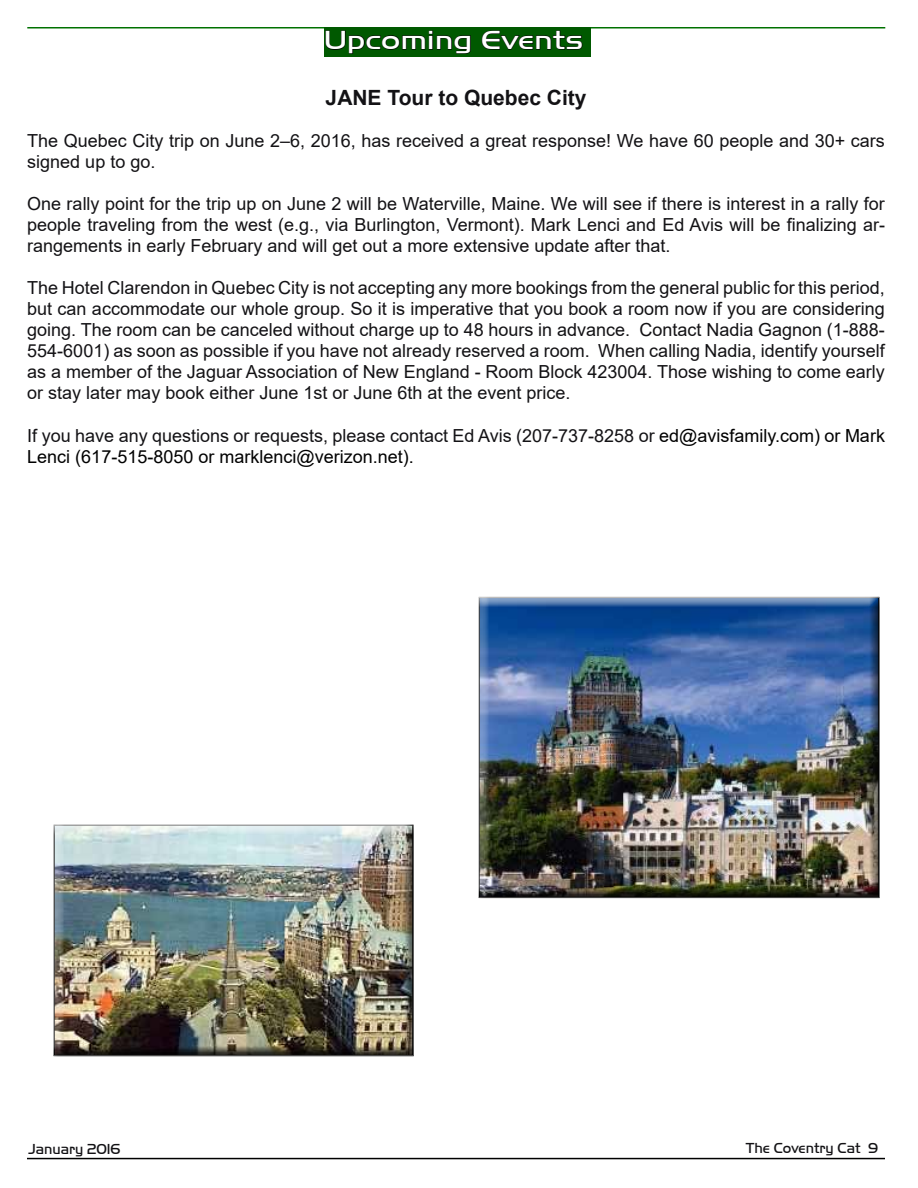
<style>
.page{position:relative;width:918px;height:1188px;background:#fff}
.page>*{position:absolute;margin:0;border:0;box-sizing:border-box;transform-origin:0 0}
.t1{font:27px "Handel Got D Ligh";color:#fff;scale:1.25 1}
.t2{font:700 21px "Arial";color:#131215}
.t3{font:18px/21px "Arial";color:#131215;text-align:justify}
.t4{font:18px/21.6px "Arial";color:#000}
.t5{font:15px "Handel Got D Ligh";color:#131215}
.s1{color:#131215}
</style>
<div class="page">
<hr style="left:27px;top:1158px;width:858px;height:1px;background:#000">
<hr style="left:27px;top:27px;width:858px;height:1px;background:#007100">
<div style="left:324px;top:27px;width:267px;height:29px;background:#005900"></div>
<svg style="left:325px;top:30px;width:146px;height:24px"></svg>
<svg style="left:481px;top:30px;width:102px;height:20px"></svg>
<div style="left:478px;top:597px;width:402px;height:302px;background:#000;opacity:.75"></div>
<div style="left:53px;top:824px;width:361px;height:233px;background:#000;opacity:.75"></div>
<h1 class="t1" style="left:324px;top:25px;width:209px">Upcoming Events</h1>
<p class="t2" style="left:326px;top:83px;width:262px">JANE Tour to Quebec City</p>
<p class="t3" style="left:27px;top:130px;width:859px">The Quebec City trip on June 2–6, 2016, has received a great response! We have 60 people and 30+ cars signed up to go.</p>
<p class="t3" style="left:27px;top:193px;width:859px">One rally point for the trip up on June 2 will be Waterville, Maine. We will see if there is interest in a rally for people traveling from the west (e.g., via Burlington, Vermont). Mark Lenci and Ed Avis will be finalizing ar&shy;rangements in early February and will get out a more extensive update after that.</p>
<p class="t3" style="left:27px;top:277px;width:859px">The Hotel Clarendon in Quebec City is not accepting any more bookings from the general public for this period, but can accommodate our whole group. So it is imperative that you book a room now if you are considering going. The room can be canceled without charge up to 48 hours in advance. Contact Nadia Gagnon (1-888- 554-6001) as soon as possible if you have not already reserved a room. When calling Nadia, identify yourself as a member of the Jaguar Association of New England - Room Block 423004. Those wishing to come early or stay later may book either June 1st or June 6th at the event price.</p>
<p class="t4" style="left:27px;top:424px;width:859px"><span class="s1">If you have any questions or requests, please contact Ed Avis (207-737-8258 or</span> ed@avisfamily.com) or Mark<br>Lenci (617-515-8050 or marklenci@verizon.net).</p>
<p class="t5" style="left:29px;top:1140px;width:94px">January 2016</p>
<p class="t5" style="left:746px;top:1140px;width:134px">The Coventry Cat 9</p>
</div>
